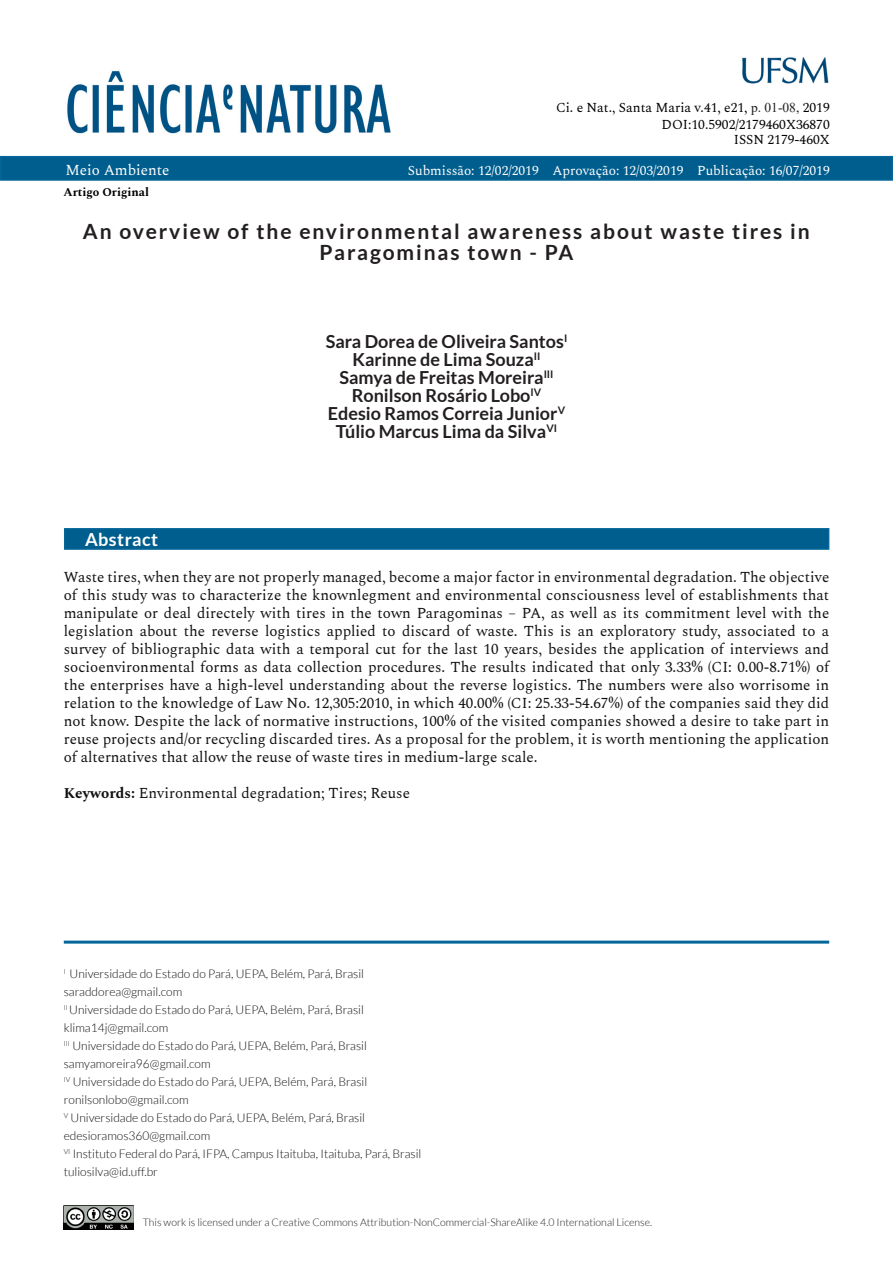
<style>
.page{position:relative;width:893px;height:1263px;background:#fff}
.page>*{position:absolute;margin:0;border:0;box-sizing:border-box;transform-origin:0 0}
.TituloArtigoPORTUGUE{font:700 21px/21px "Lato";letter-spacing:.09em;color:#231f20;text-align:center}
.NomesAUTORES{font:700 18px "Lato";color:#231f20}
.TituloRESUMO_ABSTRAC{font:700 18px "Lato";letter-spacing:.025em;color:#fff}
.TextoRESUMO_ABSTRACT{font:15px/18px "Spectral";color:#111;text-align:justify}
.Palavras-chaveRESUMO{font:15px "Spectral";color:#111}
.t1{font:15px "Spectral";color:#fff}
.t2{font:13.5px/15.6px "Spectral";color:#000;text-align:right}
.t3{font:13.5px "Spectral";color:#fff}
.TitulacaoFiliacao{font:300 12px "Lato";color:#111}
.t4{font:700 12px "Spectral";color:#000}
.t5{font:300 10.5px "Lato";color:#231f20}
.s1{font-family:"Times New Roman";color:#231f20}
.s2{font-weight:700}
</style>
<div class="page">
<div style="left:0;top:156px;width:893px;height:25px;background:#005e8e;border:2px solid #056699"></div>
<img style="left:742px;top:57px;width:87px;height:27px">
<img style="left:67px;top:70px;width:324px;height:64px">
<img style="left:64px;top:1205px;width:69px;height:25px">
<div style="left:64px;top:528px;width:765px;height:22px;background:#005e8e;border:2px solid #056699"></div>
<div style="left:64px;top:941px;width:765px;height:3px;border:2px solid #056699"></div>
<p class="t2" style="left:556px;top:99px;width:275px">Ci. e Nat., Santa Maria v.41, e21, <span class="s1">p. 01-08,</span> 2019<br>DOI:10.5902/2179460X36870<br>ISSN 2179-460X</p>
<p class="t1" style="left:65px;top:159px;width:105px">Meio Ambiente</p>
<p class="t3" style="left:408px;top:161px;width:423px">Submissão: 12/02/2019 Aprovação: 12/03/2019 Publicação: 16/07/2019</p>
<p class="t4" style="left:63px;top:184px;width:87px">Artigo Original</p>
<p class="TituloArtigoPORTUGUE" style="left:83px;top:220px;width:728px">An overview of the environmental awareness about waste tires in<br>Paragominas town - PA</p>
<p class="NomesAUTORES" style="left:326px;top:331px;width:243px">Sara Dorea de Oliveira Santos<sup>I</sup></p>
<p class="NomesAUTORES" style="left:352px;top:349px;width:189px">Karinne de Lima Souza<sup>II</sup></p>
<p class="NomesAUTORES" style="left:339px;top:367px;width:216px">Samya de Freitas Moreira<sup>III</sup></p>
<p class="NomesAUTORES" style="left:352px;top:385px;width:191px">Ronilson Rosário Lobo<sup>IV</sup></p>
<p class="NomesAUTORES" style="left:328px;top:403px;width:239px">Edesio Ramos Correia Junior<sup>V</sup></p>
<p class="NomesAUTORES" style="left:336px;top:421px;width:223px">Túlio Marcus Lima da Silva<sup>VI</sup></p>
<p class="TituloRESUMO_ABSTRAC" style="left:85px;top:529px;width:75px">Abstract</p>
<p class="TextoRESUMO_ABSTRACT" style="left:64px;top:567px;width:767px">Waste tires, when they are not properly managed, become a major factor in environmental degradation. The objective of this study was to characterize the knownlegment and environmental consciousness level of establishments that manipulate or deal directely with tires in the town Paragominas – PA, as well as its commitment level with the legislation about the reverse logistics applied to discard of waste. This is an exploratory study, associated to a survey of bibliographic data with a temporal cut for the last 10 years, besides the application of interviews and socioenvironmental forms as data collection procedures. The results indicated that only 3.33% (CI: 0.00-8.71%) of the enterprises have a high-level understanding about the reverse logistics. The numbers were also worrisome in relation to the knowledge of Law No. 12,305:2010, in which 40.00% (CI: 25.33-54.67%) of the companies said they did not know. Despite the lack of normative instructions, 100% of the visited companies showed a desire to take part in reuse projects and/or recycling discarded tires. As a proposal for the problem, it is worth mentioning the application of alternatives that allow the reuse of waste tires in medium-large scale.</p>
<p class="Palavras-chaveRESUMO" style="left:64px;top:782px;width:348px"><span class="s2">Keywords:</span> Environmental degradation; Tires; Reuse</p>
<p class="TitulacaoFiliacao" style="left:64px;top:967px;width:302px"><sup>I</sup> Universidade do Estado do Pará, UEPA, Belém, Pará, Brasil</p>
<p class="TitulacaoFiliacao" style="left:64px;top:985px;width:120px">saraddorea@gmail.com</p>
<p class="TitulacaoFiliacao" style="left:64px;top:1003px;width:302px"><sup>II</sup> Universidade do Estado do Pará, UEPA, Belém, Pará, Brasil</p>
<p class="TitulacaoFiliacao" style="left:64px;top:1021px;width:106px">klima14j@gmail.com</p>
<p class="TitulacaoFiliacao" style="left:64px;top:1039px;width:305px"><sup>III</sup> Universidade do Estado do Pará, UEPA, Belém, Pará, Brasil</p>
<p class="TitulacaoFiliacao" style="left:64px;top:1057px;width:148px">samyamoreira96@gmail.com</p>
<p class="TitulacaoFiliacao" style="left:64px;top:1075px;width:305px"><sup>IV</sup> Universidade do Estado do Pará, UEPA, Belém, Pará, Brasil</p>
<p class="TitulacaoFiliacao" style="left:64px;top:1093px;width:126px">ronilsonlobo@gmail.com</p>
<p class="TitulacaoFiliacao" style="left:64px;top:1111px;width:303px"><sup>V</sup> Universidade do Estado do Pará, UEPA, Belém, Pará, Brasil</p>
<p class="TitulacaoFiliacao" style="left:64px;top:1129px;width:148px">edesioramos360@gmail.com</p>
<p class="TitulacaoFiliacao" style="left:64px;top:1147px;width:359px"><sup>VI</sup> Instituto Federal do Pará, IFPA, Campus Itaituba, Itaituba, Pará, Brasil</p>
<p class="TitulacaoFiliacao" style="left:64px;top:1165px;width:96px">tuliosilva@id.uff.br</p>
<p class="t5" style="left:143px;top:1217px;width:511px">This work is licensed under a Creative Commons Attribution-NonCommercial-ShareAlike 4.0 International License.</p>
</div>
